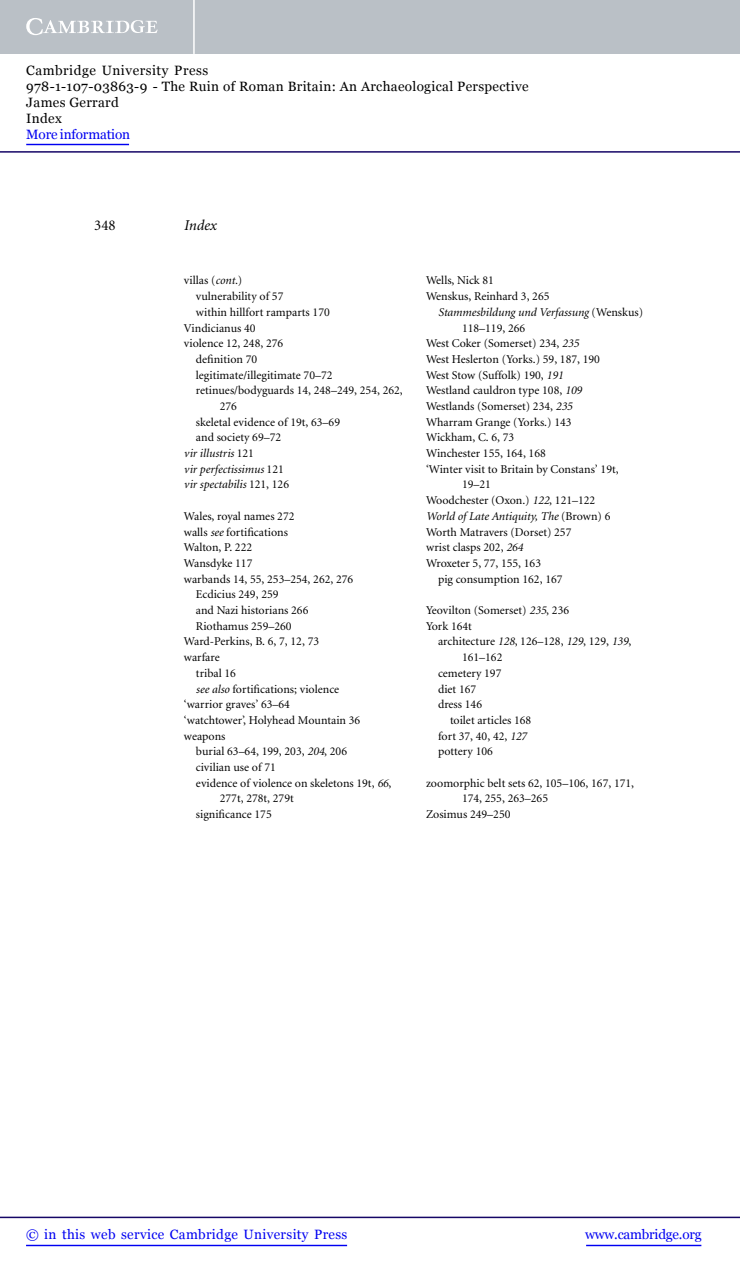
<style>
.page{position:relative;width:740px;height:1268px;background:#fff}
.page>*{position:absolute;margin:0;border:0;box-sizing:border-box;transform-origin:0 0}
.t1{font:italic 15px "Minion";color:#000}
.t2{font:15px "Minion";color:#000}
.t3{font:13.5px/16.2px "Georgia";letter-spacing:.025em;color:#000}
.t4{font:13.5px "Georgia";letter-spacing:.025em;color:#0000f1}
.t5{font:13.5px "Georgia";letter-spacing:-.015em;color:#0000f1}
.t6{font:13.5px "Georgia";letter-spacing:-.01em;color:#0000f1}
.t7{font:12px/15.8px "Minion";color:#000}
.t8{font:italic 12px "Minion";color:#000}
.s1{font-style:italic}
.s2{font-style:normal}
</style>
<div class="page">
<div style="left:0;top:0;width:740px;height:54px;background:#bac0c6"></div>
<svg style="left:26px;top:18px;width:132px;height:17px"></svg>
<hr style="left:193px;top:0;width:2px;height:54px;background:#fff">
<hr style="left:0;top:151px;width:740px;height:2px;background:#150666">
<hr style="left:586px;top:1244px;width:115px;height:2px;background:#0000f1">
<hr style="left:0;top:1216px;width:740px;height:2px;background:#150666">
<hr style="left:26px;top:1244px;width:321px;height:2px;background:#0000f1">
<hr style="left:26px;top:144px;width:103px;height:1px;background:#0000f1">
<p class="t3" style="left:26px;top:62px;width:504px">Cambridge University Press<br>978-1-107-03863-9 - The Ruin of Roman Britain: An Archaeological Perspective<br>James Gerrard<br>Index</p>
<p class="t6" style="left:26px;top:127px;width:105px">More information</p>
<p class="t2" style="left:94px;top:220px;width:23px">348</p>
<p class="t1" style="left:184px;top:220px;width:34px">Index</p>
<p class="t7" style="left:184px;top:274px;width:60px">villas (<span class="s1">cont.</span>)</p>
<p class="t7" style="left:196px;top:289px;width:89px">vulnerability of 57</p>
<p class="t7" style="left:196px;top:305px;width:135px">within hillfort ramparts 170</p>
<p class="t7" style="left:184px;top:321px;width:73px">Vindicianus 40</p>
<p class="t7" style="left:184px;top:336px;width:101px">violence 12, 248, 276</p>
<p class="t7" style="left:196px;top:352px;width:63px">definition 70</p>
<p class="t7" style="left:196px;top:368px;width:138px">legitimate/illegitimate 70–72</p>
<p class="t7" style="left:196px;top:383px;width:208px">retinues/bodyguards 14, 248–249, 254, 262,</p>
<p class="t7" style="left:220px;top:399px;width:19px">276</p>
<p class="t7" style="left:196px;top:415px;width:146px">skeletal evidence of 19t, 63–69</p>
<p class="t7" style="left:196px;top:431px;width:87px">and society 69–72</p>
<p class="t8" style="left:184px;top:448px;width:72px">vir illustris <span class="s2">121</span></p>
<p class="t8" style="left:184px;top:464px;width:101px">vir perfectissimus <span class="s2">121</span></p>
<p class="t8" style="left:184px;top:480px;width:107px">vir spectabilis <span class="s2">121, 126</span></p>
<p class="t7" style="left:184px;top:509px;width:112px">Wales, royal names 272</p>
<p class="t7" style="left:184px;top:525px;width:105px">walls <span class="s1">see</span> fortifications</p>
<p class="t7" style="left:184px;top:540px;width:70px">Walton, P. 222</p>
<p class="t7" style="left:184px;top:556px;width:70px">Wansdyke 117</p>
<p class="t7" style="left:184px;top:572px;width:171px">warbands 14, 55, 253–254, 262, 276</p>
<p class="t7" style="left:196px;top:587px;width:84px">Ecdicius 249, 259</p>
<p class="t7" style="left:196px;top:603px;width:114px">and Nazi historians 266</p>
<p class="t7" style="left:196px;top:619px;width:97px">Riothamus 259–260</p>
<p class="t7" style="left:184px;top:635px;width:137px">Ward-Perkins, B. 6, 7, 12, 73</p>
<p class="t7" style="left:184px;top:650px;width:37px">warfare</p>
<p class="t7" style="left:196px;top:666px;width:42px">tribal 16</p>
<p class="t7" style="left:196px;top:682px;width:145px"><span class="s1">see also</span> fortifications; violence</p>
<p class="t7" style="left:184px;top:697px;width:107px">‘warrior graves’ 63–64</p>
<p class="t7" style="left:184px;top:713px;width:178px">‘watchtower’, Holyhead Mountain 36</p>
<p class="t7" style="left:184px;top:729px;width:43px">weapons</p>
<p class="t7" style="left:196px;top:744px;width:153px">burial 63–64, 199, 203, <span class="s1">204</span>, 206</p>
<p class="t7" style="left:196px;top:760px;width:81px">civilian use of 71</p>
<p class="t7" style="left:196px;top:776px;width:197px">evidence of violence on skeletons 19t, <span class="s1">66</span>,</p>
<p class="t7" style="left:220px;top:791px;width:75px">277t, 278t, 279t</p>
<p class="t7" style="left:196px;top:807px;width:77px">significance 175</p>
<p class="t7" style="left:426px;top:274px;width:69px">Wells, Nick 81</p>
<p class="t7" style="left:426px;top:289px;width:125px">Wenskus, Reinhard 3, 265</p>
<p class="t8" style="left:438px;top:307px;width:206px">Stammesbildung und Verfassung <span class="s2">(Wenskus)</span></p>
<p class="t7" style="left:462px;top:321px;width:65px">118–119, 266</p>
<p class="t7" style="left:426px;top:336px;width:154px">West Coker (Somerset) 234, <span class="s1">235</span></p>
<p class="t7" style="left:426px;top:352px;width:175px">West Heslerton (Yorks.) 59, 187, 190</p>
<p class="t7" style="left:426px;top:368px;width:139px">West Stow (Suffolk) 190, <span class="s1">191</span></p>
<p class="t7" style="left:426px;top:383px;width:157px">Westland cauldron type 108, <span class="s1">109</span></p>
<p class="t7" style="left:426px;top:399px;width:148px">Westlands (Somerset) 234, <span class="s1">235</span></p>
<p class="t7" style="left:426px;top:415px;width:147px">Wharram Grange (Yorks.) 143</p>
<p class="t7" style="left:426px;top:431px;width:90px">Wickham, C. 6, 73</p>
<p class="t7" style="left:426px;top:446px;width:121px">Winchester 155, 164, 168</p>
<p class="t7" style="left:426px;top:462px;width:194px">‘Winter visit to Britain by Constans’ 19t,</p>
<p class="t7" style="left:462px;top:478px;width:30px">19–21</p>
<p class="t7" style="left:426px;top:493px;width:171px">Woodchester (Oxon.) <span class="s1">122</span>, 121–122</p>
<p class="t8" style="left:426px;top:511px;width:186px">World of Late Antiquity, The <span class="s2">(Brown) 6</span></p>
<p class="t7" style="left:426px;top:525px;width:147px">Worth Matravers (Dorset) 257</p>
<p class="t7" style="left:426px;top:540px;width:99px">wrist clasps 202, <span class="s1">264</span></p>
<p class="t7" style="left:426px;top:556px;width:116px">Wroxeter 5, 77, 155, 163</p>
<p class="t7" style="left:438px;top:572px;width:126px">pig consumption 162, 167</p>
<p class="t7" style="left:426px;top:603px;width:144px">Yeovilton (Somerset) <span class="s1">235</span>, 236<br>York 164t</p>
<p class="t7" style="left:438px;top:635px;width:195px">architecture <span class="s1">128</span>, 126–128, <span class="s1">129</span>, 129, <span class="s1">139</span>,</p>
<p class="t7" style="left:462px;top:650px;width:42px">161–162</p>
<p class="t7" style="left:438px;top:666px;width:65px">cemetery 197</p>
<p class="t7" style="left:438px;top:682px;width:40px">diet 167</p>
<p class="t7" style="left:438px;top:697px;width:46px">dress 146</p>
<p class="t7" style="left:450px;top:713px;width:83px">toilet articles 168</p>
<p class="t7" style="left:438px;top:729px;width:90px">fort 37, 40, 42, <span class="s1">127</span></p>
<p class="t7" style="left:438px;top:744px;width:56px">pottery 106</p>
<p class="t7" style="left:426px;top:776px;width:209px">zoomorphic belt sets 62, 105–106, 167, 171,</p>
<p class="t7" style="left:462px;top:791px;width:88px">174, 255, 263–265</p>
<p class="t7" style="left:426px;top:807px;width:86px">Zosimus 249–250</p>
<p class="t4" style="left:26px;top:1226px;width:323px">© in this web service Cambridge University Press</p>
<p class="t5" style="left:585px;top:1226px;width:118px">www.cambridge.org</p>
</div>
